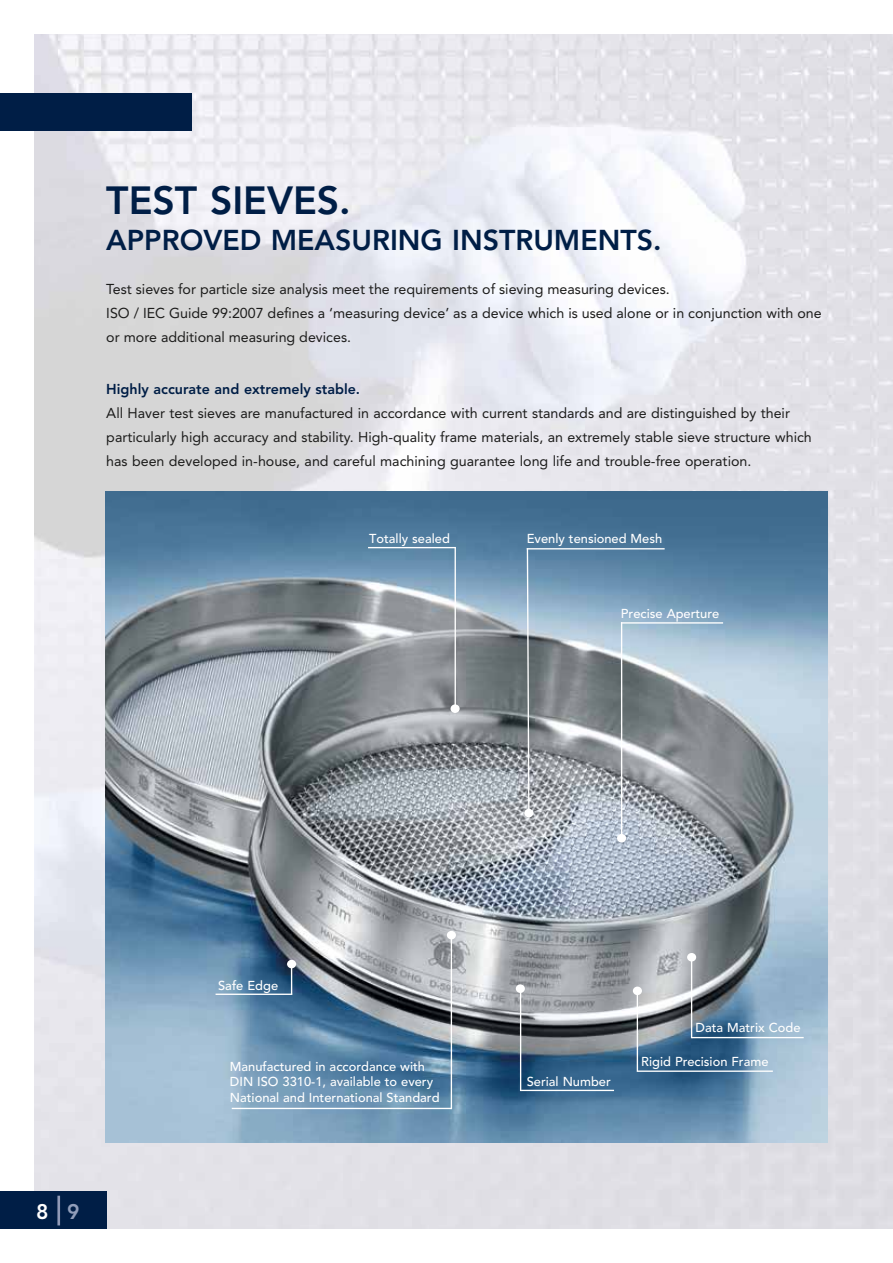
<style>
.page{position:relative;width:893px;height:1263px;background:#fff}
.page>*{position:absolute;margin:0;border:0;box-sizing:border-box;transform-origin:0 0}
.t1{font:800 39px "Avenir LT Std";color:#001e46}
.t2{font:800 28.5px "Avenir LT Std";color:#001e46}
.t3{font:800 21px "Avenir LT Std";color:#fff}
.t4{font:14.25px/24px "Avenir LT Std";color:#1c1c1b}
.t5{font:800 14.25px "Avenir LT Std";color:#001e46}
.t6{font:500 12.9px/15.5px "Avenir LT Std";color:#fff}
.s1{color:#919eba}
</style>
<div class="page">
<img style="left:34px;top:34px;width:859px;height:1195px">
<div style="left:0;top:94px;width:191px;height:37px;background:#001e46"></div>
<img style="left:105px;top:492px;width:723px;height:651px">
<hr style="left:216px;top:993px;width:76px;height:2px;background:#fff">
<hr style="left:291px;top:961px;width:1px;height:33px;background:#fff">
<hr style="left:368px;top:547px;width:88px;height:1px;background:#fff">
<hr style="left:527px;top:548px;width:138px;height:1px;background:#fff">
<hr style="left:621px;top:622px;width:102px;height:2px;background:#fff">
<hr style="left:521px;top:1090px;width:93px;height:1px;background:#fff">
<hr style="left:232px;top:1108px;width:220px;height:1px;background:#fff">
<hr style="left:451px;top:937px;width:1px;height:172px;background:#fff">
<hr style="left:520px;top:989px;width:1px;height:102px;background:#fff">
<hr style="left:455px;top:548px;width:1px;height:162px;background:#fff">
<svg style="left:526px;top:547px;width:4px;height:262px"></svg>
<hr style="left:621px;top:622px;width:1px;height:216px;background:#fff">
<div style="left:287px;top:960px;width:9px;height:8px;background:#fff;border-radius:50%"></div>
<div style="left:447px;top:931px;width:9px;height:8px;background:#fff;border-radius:50%"></div>
<div style="left:516px;top:984px;width:9px;height:9px;background:#fff;border-radius:50%"></div>
<hr style="left:638px;top:1070px;width:135px;height:2px;background:#fff">
<hr style="left:637px;top:993px;width:1px;height:79px;background:#fff">
<div style="left:633px;top:986px;width:9px;height:9px;background:#fff;border-radius:50%"></div>
<div style="left:617px;top:834px;width:9px;height:8px;background:#fff;border-radius:50%"></div>
<div style="left:524px;top:809px;width:9px;height:8px;background:#fff;border-radius:50%"></div>
<div style="left:451px;top:704px;width:9px;height:9px;background:#fff;border-radius:50%"></div>
<div style="left:0;top:1192px;width:106px;height:37px;background:#001e46"></div>
<hr style="left:57px;top:1196px;width:3px;height:29px;background:#919ab7">
<hr style="left:692px;top:1037px;width:112px;height:1px;background:#fff">
<hr style="left:691px;top:959px;width:1px;height:79px;background:#fff">
<div style="left:687px;top:953px;width:9px;height:8px;background:#fff;border-radius:50%"></div>
<h1 class="t1" style="left:106px;top:177px;width:246px">TEST SIEVES.</h1>
<h2 class="t2" style="left:106px;top:223px;width:557px">APPROVED MEASURING INSTRUMENTS.</h2>
<p class="t4" style="left:106px;top:277px;width:717px">Test sieves for particle size analysis meet the requirements of sieving measuring devices.<br>ISO / IEC Guide 99:2007 defines a ‘measuring device’ as a device which is used alone or in conjunction with one or more additional measuring devices.</p>
<p class="t5" style="left:106px;top:380px;width:255px">Highly accurate and extremely stable.</p>
<p class="t4" style="left:106px;top:401px;width:707px">All Haver test sieves are manufactured in accordance with current standards and are distinguished by their particularly high accuracy and stability. High-quality frame materials, an extremely stable sieve structure which has been developed in-house, and careful machining guarantee long life and trouble-free operation.</p>
<p class="t6" style="left:369px;top:531px;width:82px">Totally sealed</p>
<p class="t6" style="left:527px;top:531px;width:137px">Evenly tensioned Mesh</p>
<p class="t6" style="left:621px;top:606px;width:100px">Precise Aperture</p>
<h3 class="t3" style="left:36px;top:1199px;width:45px">8 <span class="s1">9</span></h3>
<p class="t6" style="left:218px;top:978px;width:62px">Safe Edge</p>
<p class="t6" style="left:230px;top:1059px;width:211px">Manufactured in accordance with<br>DIN ISO 3310-1, available to every<br>National and International Standard</p>
<p class="t6" style="left:527px;top:1074px;width:86px">Serial Number</p>
<p class="t6" style="left:695px;top:1020px;width:107px">Data Matrix Code</p>
<p class="t6" style="left:641px;top:1054px;width:129px">Rigid Precision Frame</p>
</div>
